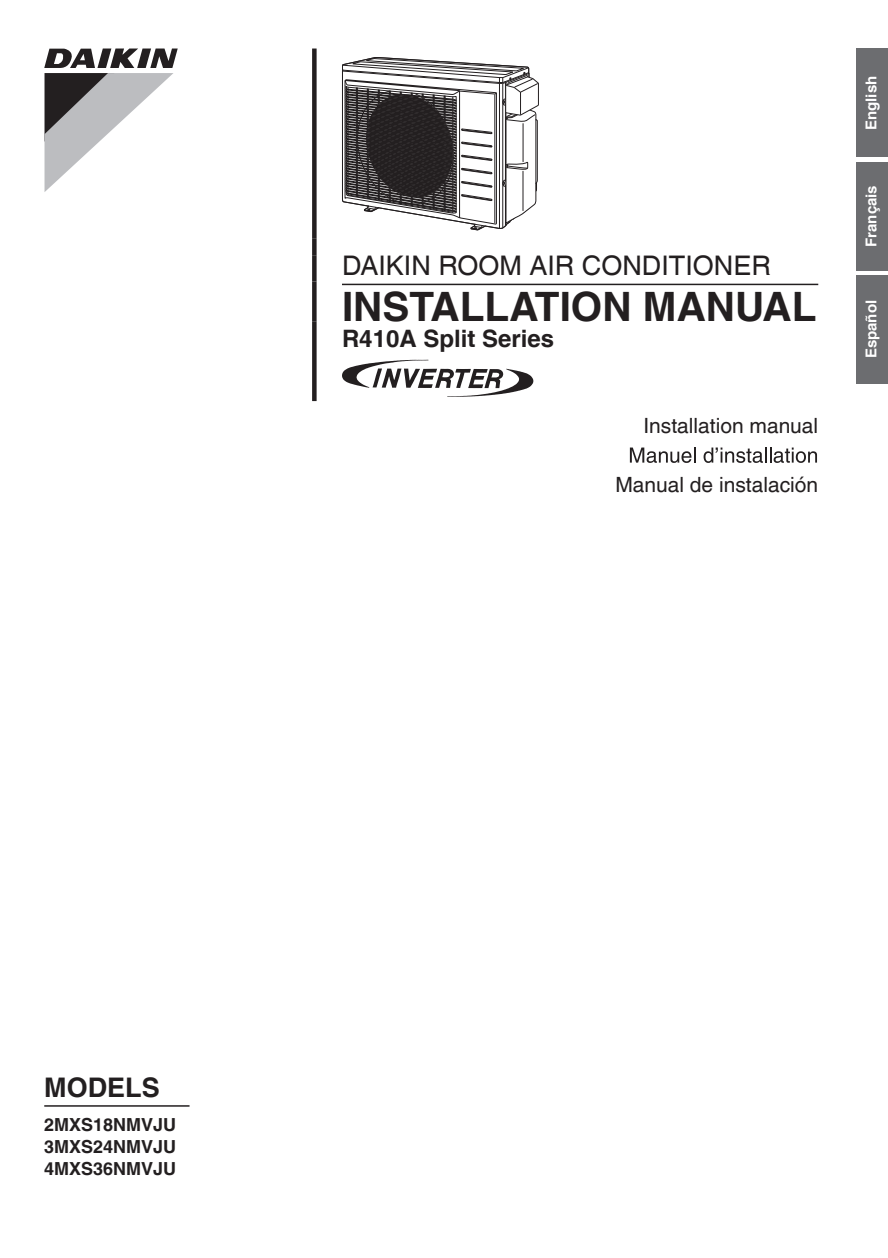
<style>
.page{position:relative;width:888px;height:1258px;background:#fff}
.page>*{position:absolute;margin:0;border:0;box-sizing:border-box;transform-origin:0 0}
.t1{font:700 40.5px "Helvetica LT Com";color:#231f20}
.t2{font:27px "Helvetica LT Com";color:#231f20}
.t3{font:700 27px "Helvetica LT Com";color:#231f20}
.t4{font:700 24px "Helvetica LT Com";color:#231f20}
.t5{font:21px "Helvetica LT Com";color:#231f20}
.t6{font:700 18px/22px "Helvetica LT Com";color:#231f20;text-align:justify}
.t7{font:700 15px "Helvetica LT Com";color:#fff}
</style>
<div class="page">
<svg style="left:44px;top:49px;width:134px;height:143px"></svg>
<div style="left:856px;top:49px;width:32px;height:108px;background:#6c6d70"></div>
<div style="left:856px;top:162px;width:32px;height:108px;background:#6c6d70"></div>
<div style="left:856px;top:275px;width:32px;height:109px;background:#6c6d70"></div>
<hr style="left:44px;top:1105px;width:146px;height:2px;background:#231f20">
<div style="left:312px;top:49px;width:5px;height:190px;background:#231f20"></div>
<div style="left:312px;top:239px;width:5px;height:17px;background:#231f20"></div>
<div style="left:312px;top:256px;width:5px;height:26px;background:#231f20"></div>
<div style="left:312px;top:282px;width:5px;height:39px;background:#231f20"></div>
<div style="left:312px;top:321px;width:5px;height:26px;background:#231f20"></div>
<div style="left:312px;top:347px;width:5px;height:54px;background:#231f20"></div>
<svg style="left:342px;top:57px;width:197px;height:173px"></svg>
<hr style="left:342px;top:284px;width:476px;height:1px;background:#231f20">
<svg style="left:342px;top:360px;width:191px;height:37px"></svg>
<svg style="left:630px;top:447px;width:66px;height:16px"></svg>
<svg style="left:703px;top:447px;width:114px;height:16px"></svg>
<p class="t2" style="left:342px;top:250px;width:430px">DAIKIN ROOM AIR CONDITIONER</p>
<h1 class="t1" style="left:342px;top:282px;width:476px">INSTALLATION MANUAL</h1>
<p class="t4" style="left:342px;top:324px;width:214px">R410A Split Series</p>
<p class="t5" style="left:643px;top:414px;width:176px">Installation manual</p>
<p class="t5" style="left:615px;top:472px;width:204px">Manual de instalación</p>
<p class="t7" style="left:862px;top:130px;width:56px;rotate:-90deg">English</p>
<p class="t7" style="left:862px;top:247px;width:63px;rotate:-90deg">Français</p>
<p class="t7" style="left:862px;top:358px;width:60px;rotate:-90deg">Español</p>
<p class="t3" style="left:44px;top:1071px;width:117px">MODELS</p>
<p class="t6" style="left:44px;top:1114px;width:134px">2MXS18NMVJU 3MXS24NMVJU 4MXS36NMVJU</p>
</div>
